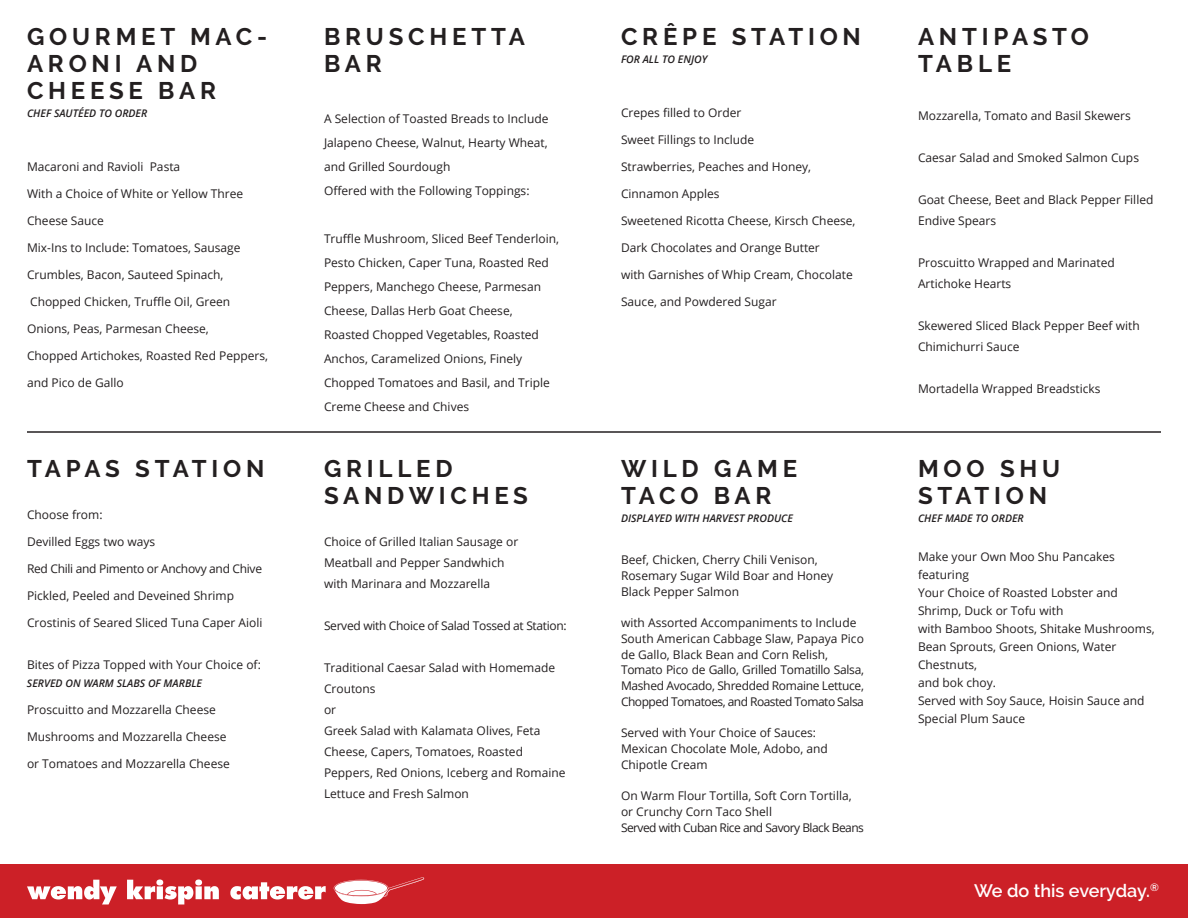
<style>
.page{position:relative;width:1188px;height:918px;background:#fff}
.page>*{position:absolute;margin:0;border:0;box-sizing:border-box;transform-origin:0 0}
.t1{font:700 24px/27px "Raleway";letter-spacing:.2em;color:#231f20}
.t2{font:600 18px "Raleway";color:#fff}
.t3{font:12px/21px "Open Sans";color:#231f20}
.t4{font:12px/15.8px "Open Sans";letter-spacing:-.025em;color:#231f20}
.t5{font:italic 600 10.5px "Open Sans";color:#231f20}
</style>
<div class="page">
<div style="left:0;top:864px;width:1188px;height:54px;background:#cc2027"></div>
<svg style="left:27px;top:880px;width:90px;height:25px"></svg>
<svg style="left:127px;top:879px;width:92px;height:25px"></svg>
<svg style="left:230px;top:882px;width:96px;height:18px"></svg>
<svg style="left:334px;top:877px;width:90px;height:27px"></svg>
<hr style="left:27px;top:431px;width:1134px;height:2px;background:#231f20">
<h1 class="t1" style="left:27px;top:23px;width:242px">GOURMET MAC-<br>ARONI AND<br>CHEESE BAR</h1>
<p class="t5" style="left:27px;top:106px;width:122px">CHEF SAUTÉED TO ORDER</p>
<p class="t3" style="left:27px;top:155px;width:155px">Macaroni and Ravioli Pasta</p>
<p class="t3" style="left:27px;top:182px;width:218px">With a Choice of White or Yellow Three</p>
<p class="t3" style="left:27px;top:209px;width:79px">Cheese Sauce</p>
<p class="t3" style="left:27px;top:236px;width:215px">Mix-Ins to Include: Tomatoes, Sausage</p>
<p class="t3" style="left:27px;top:263px;width:198px">Crumbles, Bacon, Sauteed Spinach,</p>
<p class="t3" style="left:30px;top:290px;width:202px">Chopped Chicken, Truffle Oil, Green</p>
<p class="t3" style="left:27px;top:317px;width:183px">Onions, Peas, Parmesan Cheese,</p>
<p class="t3" style="left:27px;top:344px;width:243px">Chopped Artichokes, Roasted Red Peppers,</p>
<p class="t3" style="left:27px;top:371px;width:98px">and Pico de Gallo</p>
<h1 class="t1" style="left:27px;top:455px;width:239px">TAPAS STATION</h1>
<p class="t3" style="left:27px;top:503px;width:77px">Choose from:</p>
<p class="t3" style="left:27px;top:530px;width:130px">Devilled Eggs two ways</p>
<p class="t4" style="left:27px;top:560px;width:237px">Red Chili and Pimento or Anchovy and Chive</p>
<p class="t3" style="left:27px;top:584px;width:209px">Pickled, Peeled and Deveined Shrimp</p>
<p class="t3" style="left:27px;top:611px;width:237px">Crostinis of Seared Sliced Tuna Caper Aioli</p>
<p class="t3" style="left:27px;top:653px;width:235px">Bites of Pizza Topped with Your Choice of:</p>
<p class="t5" style="left:27px;top:676px;width:177px">SERVED ON WARM SLABS OF MARBLE</p>
<p class="t3" style="left:27px;top:698px;width:190px">Proscuitto and Mozzarella Cheese</p>
<p class="t3" style="left:27px;top:725px;width:201px">Mushrooms and Mozzarella Cheese</p>
<p class="t3" style="left:27px;top:752px;width:204px">or Tomatoes and Mozzarella Cheese</p>
<h1 class="t1" style="left:324px;top:23px;width:203px">BRUSCHETTA<br>BAR</h1>
<p class="t3" style="left:324px;top:106px;width:226px;line-height:24px">A Selection of Toasted Breads to Include Jalapeno Cheese, Walnut, Hearty Wheat, and Grilled Sourdough<br>Offered with the Following Toppings:</p>
<p class="t3" style="left:324px;top:226px;width:237px;line-height:24px">Truffle Mushroom, Sliced Beef Tenderloin, Pesto Chicken, Caper Tuna, Roasted Red Peppers, Manchego Cheese, Parmesan Cheese, Dallas Herb Goat Cheese, Roasted Chopped Vegetables, Roasted Anchos, Caramelized Onions, Finely Chopped Tomatoes and Basil, and Triple Creme Cheese and Chives</p>
<h1 class="t1" style="left:324px;top:455px;width:205px">GRILLED<br>SANDWICHES</h1>
<p class="t3" style="left:324px;top:530px;width:196px">Choice of Grilled Italian Sausage or<br>Meatball and Pepper Sandwhich with Marinara and Mozzarella</p>
<p class="t4" style="left:324px;top:617px;width:244px">Served with Choice of Salad Tossed at Station:</p>
<p class="t3" style="left:324px;top:656px;width:243px">Traditional Caesar Salad with Homemade<br>Croutons<br>or<br>Greek Salad with Kalamata Olives, Feta<br>Cheese, Capers, Tomatoes, Roasted<br>Peppers, Red Onions, Iceberg and Romaine<br>Lettuce and Fresh Salmon</p>
<h1 class="t1" style="left:621px;top:23px;width:241px">CRÊPE STATION</h1>
<p class="t5" style="left:621px;top:52px;width:88px">FOR ALL TO ENJOY</p>
<p class="t3" style="left:621px;top:101px;width:122px">Crepes filled to Order</p>
<p class="t3" style="left:621px;top:128px;width:135px">Sweet Fillings to Include</p>
<p class="t3" style="left:621px;top:155px;width:192px">Strawberries, Peaches and Honey,</p>
<p class="t3" style="left:621px;top:182px;width:100px">Cinnamon Apples</p>
<p class="t3" style="left:621px;top:209px;width:236px">Sweetened Ricotta Cheese, Kirsch Cheese,</p>
<p class="t3" style="left:621px;top:236px;width:200px">Dark Chocolates and Orange Butter</p>
<p class="t3" style="left:621px;top:263px;width:233px">with Garnishes of Whip Cream, Chocolate</p>
<p class="t3" style="left:621px;top:290px;width:157px">Sauce, and Powdered Sugar</p>
<h1 class="t1" style="left:621px;top:455px;width:178px">WILD GAME<br>TACO BAR</h1>
<p class="t5" style="left:621px;top:511px;width:174px">DISPLAYED WITH HARVEST PRODUCE</p>
<p class="t3" style="left:621px;top:552px;width:214px;line-height:15.8px">Beef, Chicken, Cherry Chili Venison,<br>Rosemary Sugar Wild Boar and Honey<br>Black Pepper Salmon</p>
<p class="t4" style="left:621px;top:615px;width:245px">with Assorted Accompaniments to Include South American Cabbage Slaw, Papaya Pico de Gallo, Black Bean and Corn Relish, Tomato Pico de Gallo, Grilled Tomatillo Salsa, Mashed Avocado, Shredded Romaine Lettuce, Chopped Tomatoes, and Roasted Tomato Salsa</p>
<p class="t3" style="left:621px;top:725px;width:208px;line-height:15.8px">Served with Your Choice of Sauces:<br>Mexican Chocolate Mole, Adobo, and<br>Chipotle Cream</p>
<p class="t3" style="left:621px;top:788px;width:245px;line-height:15.8px">On Warm Flour Tortilla, Soft Corn Tortilla, or Crunchy Corn Taco Shell<br>Served with Cuban Rice and Savory Black Beans</p>
<h1 class="t1" style="left:918px;top:23px;width:173px">ANTIPASTO<br>TABLE</h1>
<p class="t3" style="left:918px;top:104px;width:214px">Mozzarella, Tomato and Basil Skewers</p>
<p class="t3" style="left:918px;top:146px;width:223px">Caesar Salad and Smoked Salmon Cups</p>
<p class="t3" style="left:918px;top:188px;width:237px">Goat Cheese, Beet and Black Pepper Filled<br>Endive Spears</p>
<p class="t3" style="left:918px;top:251px;width:198px">Proscuitto Wrapped and Marinated<br>Artichoke Hearts</p>
<p class="t3" style="left:918px;top:314px;width:223px">Skewered Sliced Black Pepper Beef with<br>Chimichurri Sauce</p>
<p class="t3" style="left:918px;top:377px;width:184px">Mortadella Wrapped Breadsticks</p>
<h1 class="t1" style="left:918px;top:455px;width:144px">MOO SHU<br>STATION</h1>
<p class="t5" style="left:918px;top:511px;width:107px">CHEF MADE TO ORDER</p>
<p class="t3" style="left:918px;top:547px;width:238px;line-height:18px">Make your Own Moo Shu Pancakes featuring<br>Your Choice of Roasted Lobster and<br>Shrimp, Duck or Tofu with<br>with Bamboo Shoots, Shitake Mushrooms,<br>Bean Sprouts, Green Onions, Water<br>Chestnuts,<br>and bok choy.<br>Served with Soy Sauce, Hoisin Sauce and<br>Special Plum Sauce</p>
<h2 class="t2" style="left:974px;top:880px;width:186px">We do this everyday.<sup>®</sup></h2>
</div>
